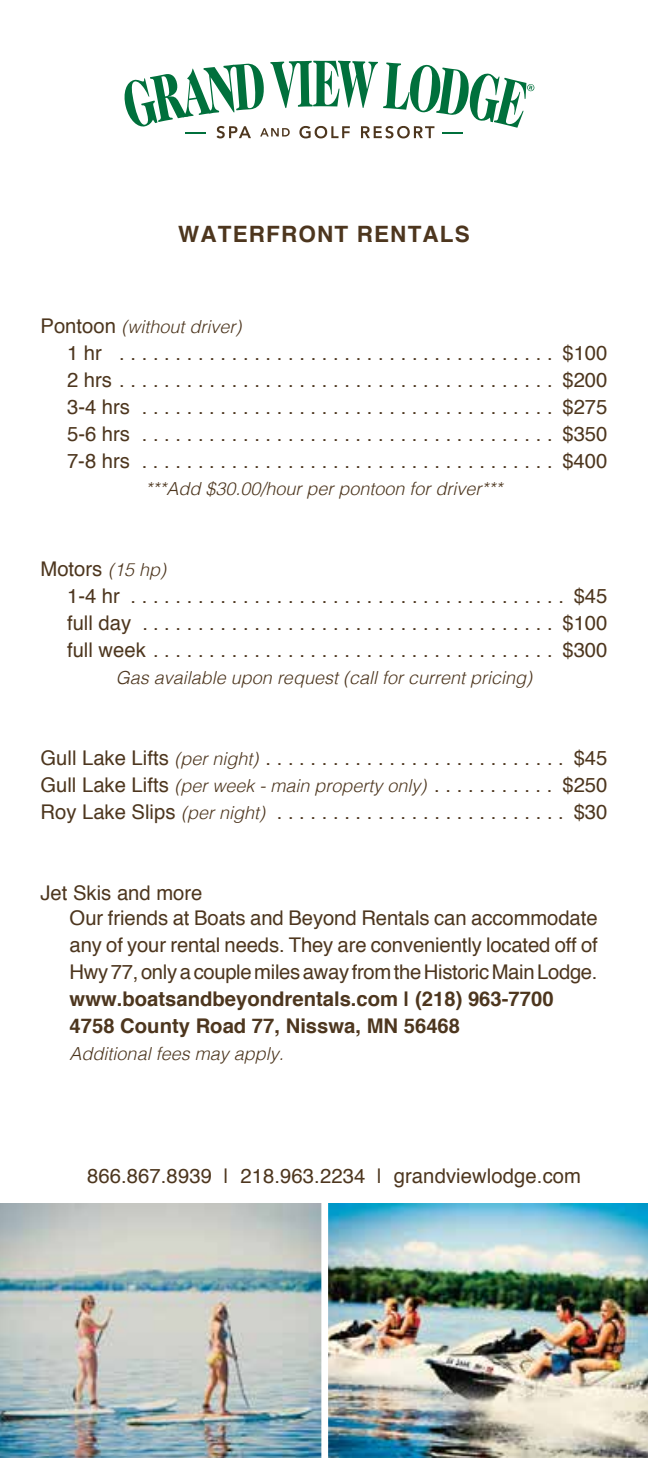
<style>
.page{position:relative;width:648px;height:1458px;background:#fff}
.page>*{position:absolute;margin:0;border:0;box-sizing:border-box;transform-origin:0 0}
.t1{font:700 22.5px "Helvetica";letter-spacing:.05em;color:#4d361e}
.t2{font:20.25px/27px "Helvetica";letter-spacing:-.005em;color:#4d361e}
.t3{font:700 20.25px/27px "Helvetica";color:#4d361e}
.t4{font:italic 300 18px "Helvetica";color:#4d361e}
.s1{font-weight:400;font-style:normal;font-size:20.25px}
.s2{font-weight:300;font-style:italic;font-size:18px}
</style>
<div class="page">
<svg style="left:125px;top:61px;width:409px;height:77px"></svg>
<hr style="left:185px;top:132px;width:21px;height:2px;background:#00703c">
<hr style="left:442px;top:132px;width:21px;height:2px;background:#00703c">
<img style="left:0;top:1204px;width:648px;height:254px">
<div style="left:321px;top:1191px;width:7px;height:267px;background:#fff"></div>
<p class="t1" style="left:178px;top:216px;width:293px">WATERFRONT RENTALS</p>
<p class="t4" style="left:40px;top:311px;width:203px"><span class="s1">Pontoon</span> (without driver)</p>
<p class="t2" style="left:67px;top:340px;width:542px;text-align:justify">1 hr . . . . . . . . . . . . . . . . . . . . . . . . . . . . . . . . . . . . . . $100<br>2 hrs . . . . . . . . . . . . . . . . . . . . . . . . . . . . . . . . . . . . . . $200<br>3-4 hrs . . . . . . . . . . . . . . . . . . . . . . . . . . . . . . . . . . . . $275<br>5-6 hrs . . . . . . . . . . . . . . . . . . . . . . . . . . . . . . . . . . . . $350<br>7-8 hrs . . . . . . . . . . . . . . . . . . . . . . . . . . . . . . . . . . . . $400</p>
<p class="t4" style="left:145px;top:473px;width:359px">***Add $30.00/hour per pontoon for driver***</p>
<p class="t2" style="left:67px;top:556px;width:542px;text-indent:-27px">Motors <span class="s2">(15 hp)<br></span>1-4 hr . . . . . . . . . . . . . . . . . . . . . . . . . . . . . . . . . . . . . . $45 full day . . . . . . . . . . . . . . . . . . . . . . . . . . . . . . . . . . . . $100 full week . . . . . . . . . . . . . . . . . . . . . . . . . . . . . . . . . . . $300</p>
<p class="t4" style="left:116px;top:662px;width:418px">Gas available upon request (call for current pricing)</p>
<p class="t2" style="left:40px;top:745px;width:569px;text-align:justify">Gull Lake Lifts <span class="s2">(per night)</span> . . . . . . . . . . . . . . . . . . . . . . . . . . $45<br>Gull Lake Lifts <span class="s2">(per week - main property only)</span> . . . . . . . . . . $250<br>Roy Lake Slips <span class="s2">(per night)</span> . . . . . . . . . . . . . . . . . . . . . . . . . $30</p>
<p class="t2" style="left:70px;top:881px;width:529px;line-height:25px;text-indent:-29px">Jet Skis and more<br>Our friends at Boats and Beyond Rentals can accommodate</p>
<p class="t2" style="left:70px;top:932px;width:530px">any of your rental needs. They are conveniently located off of<br>Hwy 77, only a couple miles away from the Historic Main Lodge.</p>
<p class="t3" style="left:70px;top:985px;width:485px">www.boatsandbeyondrentals.com | (218) 963-7700<br>4758 County Road 77, Nisswa, MN 56468</p>
<p class="t4" style="left:70px;top:1038px;width:216px">Additional fees may apply.</p>
<p class="t2" style="left:87px;top:1163px;width:496px">866. 867. 8939 | 218. 963. 2234 | grandviewlodge. com</p>
</div>
